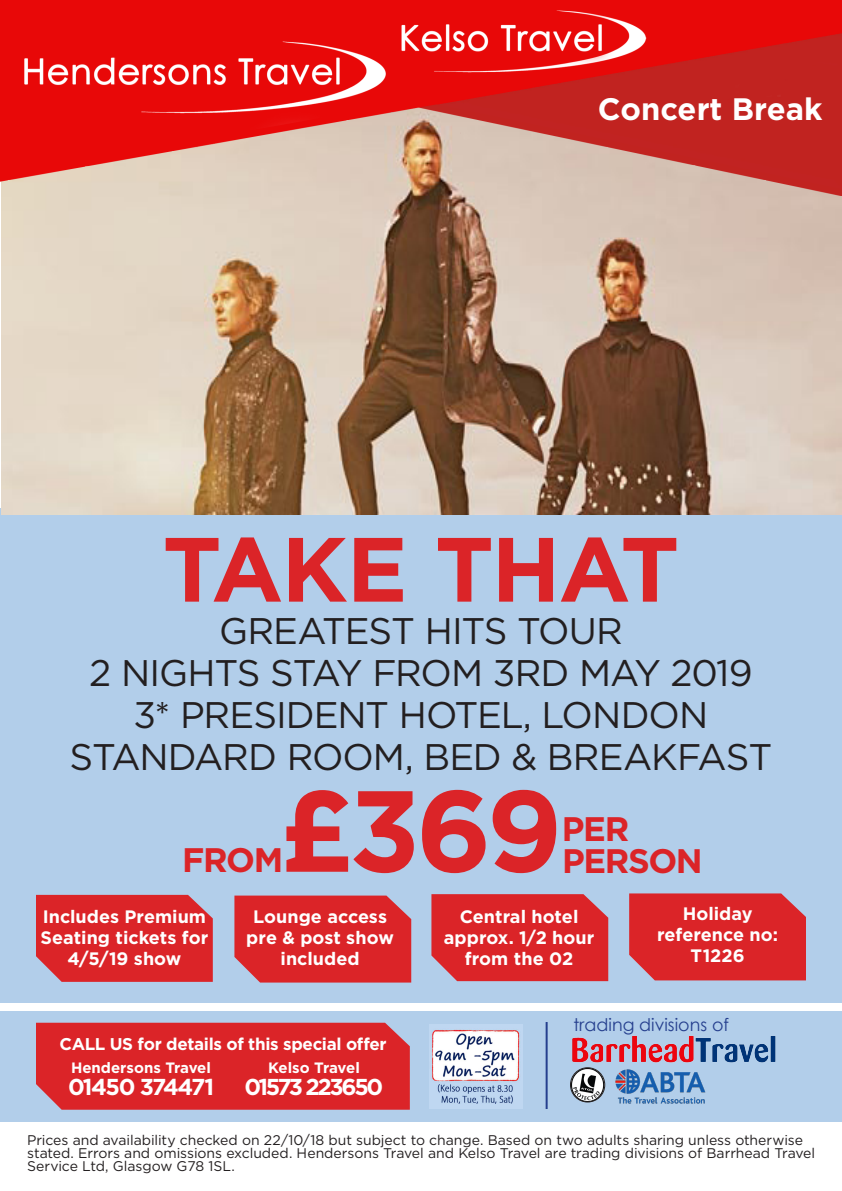
<style>
.page{position:relative;width:842px;height:1191px;background:#fff}
.page>*{position:absolute;margin:0;border:0;box-sizing:border-box;transform-origin:0 0}
.t1{font:700 115px "Gotham";color:#db2428}
.t2{font:700 91px "Gotham";letter-spacing:-.025em;color:#db2428}
.t3{font:37px/42px "Gotham HTF";letter-spacing:-.03em;color:#231f20;text-align:center}
.t4{font:700 34px "Gotham";letter-spacing:-.04em;color:#db2428}
.t5{font:700 31px "Gotham";color:#fff}
.t6{font:700 23px "Gotham";letter-spacing:-.06em;color:#fff}
.t7{font:700 23px "Gotham";letter-spacing:-.1em;color:#fff}
.t8{font:700 18px/21.2px "Gotham";color:#fff;text-align:center}
.t9{font:17.5px "Century Gothic";color:#253f8e}
.t10{font:700 17px "Gotham";letter-spacing:-.02em;color:#fff}
.t11{font:700 15px "Gotham";color:#fff}
.t12{font:700 15px "Gotham";letter-spacing:-.02em;color:#fff}
.t13{font:14px/13px "Gotham HTF";letter-spacing:-.005em;color:#231f20}
</style>
<div class="page">
<div style="left:0;top:1011px;width:842px;height:110px;background:#b2ceea"></div>
<hr style="left:546px;top:1022px;width:2px;height:87px;background:#253f8e">
<img style="left:615px;top:1069px;width:91px;height:35px">
<img style="left:570px;top:1067px;width:35px;height:35px;border-radius:17px">
<div style="left:570px;top:1067px;width:35px;height:35px;border:1px solid #231f20;border-radius:50%"></div>
<div style="left:0;top:508px;width:842px;height:494px;background:#b2ceea"></div>
<img style="left:572px;top:1036px;width:204px;height:27px">
<img style="left:429px;top:1024px;width:93px;height:84px">
<div style="left:36px;top:1022px;width:374px;height:87px;background:#db2428"></div>
<div style="left:36px;top:895px;width:177px;height:86px;background:#db2428"></div>
<div style="left:234px;top:895px;width:177px;height:87px;background:#db2428"></div>
<div style="left:431px;top:894px;width:177px;height:87px;background:#db2428"></div>
<div style="left:629px;top:893px;width:177px;height:87px;background:#db2428"></div>
<img style="left:1px;top:276px;width:841px;height:238px">
<img style="left:0;top:0;width:842px;height:276px">
<h3 class="t5" style="left:598px;top:91px;width:226px">Concert Break</h3>
<h3 class="t5" style="left:655px;top:91px;width:177px">Winter Sun</h3>
<h2 class="t2" style="left:163px;top:517px;width:518px">TAKE THAT</h2>
<h3 class="t3" style="left:70px;top:609px;width:704px">GREATEST HITS TOUR<br>2 NIGHTS STAY FROM 3RD MAY 2019<br>3* PRESIDENT HOTEL, LONDON<br>STANDARD ROOM, BED &amp; BREAKFAST</h3>
<h1 class="t1" style="left:280px;top:764px;width:284px">£369</h1>
<p class="t8" style="left:41px;top:905px;width:169px">Includes Premium<br>Seating tickets for<br>4/5/19 show</p>
<p class="t8" style="left:246px;top:905px;width:149px">Lounge access pre &amp; post show included</p>
<p class="t8" style="left:444px;top:905px;width:152px">Central hotel approx. 1/2 hour from the 02</p>
<p class="t8" style="left:657px;top:902px;width:122px">Holiday reference no:<br>T1226</p>
<h3 class="t4" style="left:562px;top:809px;width:69px">PER</h3>
<h3 class="t4" style="left:182px;top:840px;width:103px">FROM</h3>
<h3 class="t4" style="left:562px;top:841px;width:142px">PERSON</h3>
<p class="t10" style="left:59px;top:1033px;width:329px">CALL US for details of this special offer</p>
<p class="t11" style="left:71px;top:1059px;width:141px">Hendersons Travel</p>
<h3 class="t6" style="left:68px;top:1073px;width:148px">01450 374471</h3>
<p class="t12" style="left:268px;top:1059px;width:93px">Kelso Travel</p>
<h3 class="t7" style="left:245px;top:1073px;width:140px">01573 223650</h3>
<p class="t9" style="left:573px;top:1012px;width:157px">trading divisions of</p>
<p class="t13" style="left:27px;top:1133px;width:789px">Prices and availability checked on 22/10/18 but subject to change. Based on two adults sharing unless otherwise stated. Errors and omissions excluded. Hendersons Travel and Kelso Travel are trading divisions of Barrhead Travel<br>Service Ltd, Glasgow G78 1SL.</p>
</div>
